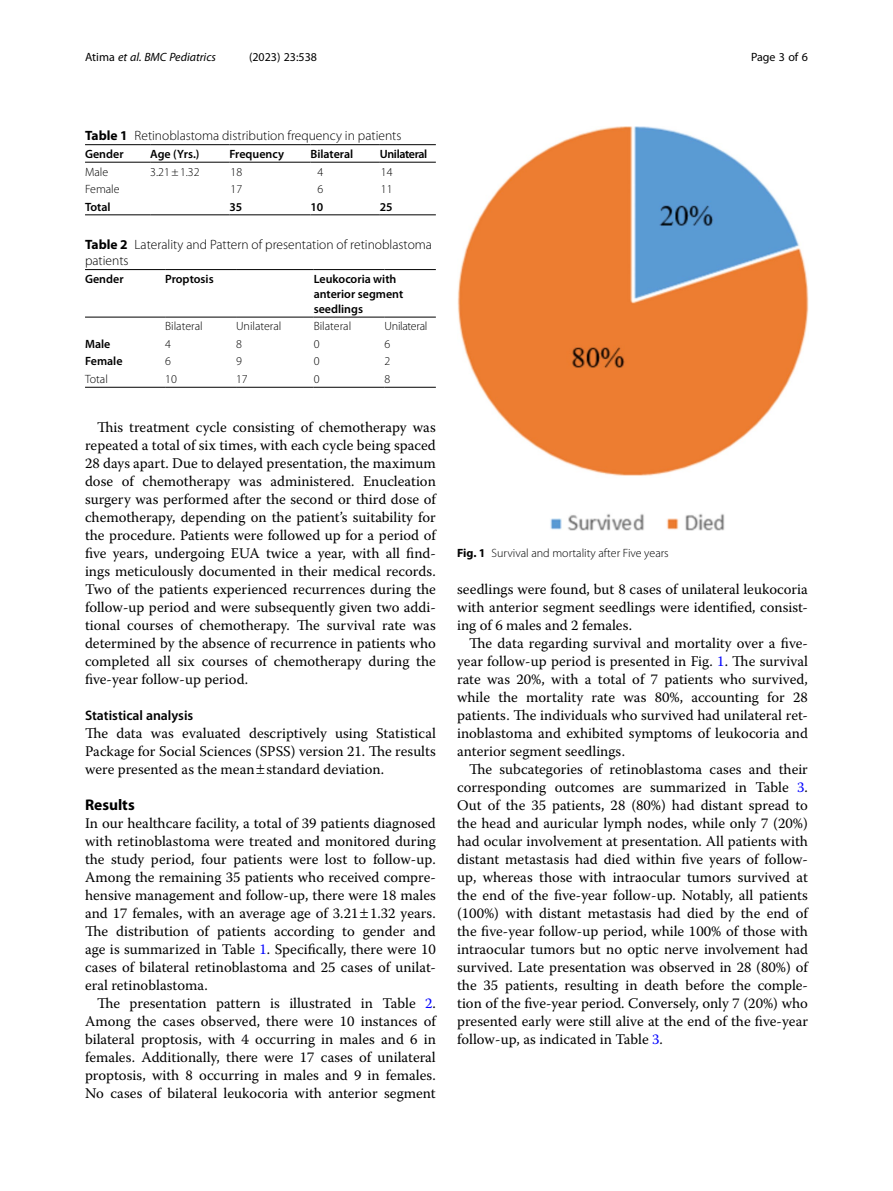
<style>
.page{position:relative;width:893px;height:1191px;background:#fff}
.page>*{position:absolute;margin:0;border:0;box-sizing:border-box;transform-origin:0 0}
.Head_1{font:700 15.45px "Myriad Pro";color:#000}
.Body_Text_Indent{font:14.7px/18px "Warnock Pro";color:#000;text-align:justify}
.Body_Text{font:14.7px/18px "Warnock Pro";color:#000;text-align:justify}
.Head_2{font:600 13.8px "Myriad Pro";color:#000}
.Table_Caption{font:300 13.5px/16.5px "Myriad Pro";color:#000}
.Table_Head{font:600 12px/15px "Myriad Pro";color:#000}
.Table_Body{font:300 12px "Myriad Pro";color:#000}
.Figure_Caption{font:300 12px "Myriad Pro";color:#000}
.t1{font:italic 12px "Myriad Pro";color:#000}
.t2{font:12px "Myriad Pro";color:#000}
.Table_Body-2{font:600 12px "Myriad Pro";color:#000}
.Table_Head-2{font:600 12px "Myriad Pro";letter-spacing:-.03em;color:#000}
.Table_Body_Tab1_Deci{font:300 12px "Myriad Pro";color:#000}
.Table_Body-3{font:300 12px "Myriad Pro";letter-spacing:-.025em;color:#000}
.Table_Body_Tab1___1{font:300 12px "Myriad Pro";color:#000}
.Table_Body_Tab1_Deci-2{font:600 12px "Myriad Pro";color:#000}
.s1{font-style:normal}
.s2{font-weight:700}
.s3{color:#00f}
</style>
<div class="page">
<hr style="left:150px;top:215px;width:79px;height:1px;background:#000">
<hr style="left:85px;top:162px;width:65px;height:1px;background:#000">
<hr style="left:150px;top:144px;width:79px;height:1px;background:#000">
<hr style="left:150px;top:162px;width:79px;height:1px;background:#000">
<hr style="left:229px;top:144px;width:82px;height:1px;background:#000">
<hr style="left:229px;top:162px;width:82px;height:1px;background:#000">
<hr style="left:311px;top:144px;width:69px;height:1px;background:#000">
<hr style="left:311px;top:162px;width:69px;height:1px;background:#000">
<hr style="left:380px;top:144px;width:56px;height:1px;background:#000">
<hr style="left:380px;top:162px;width:56px;height:1px;background:#000">
<hr style="left:85px;top:215px;width:65px;height:1px;background:#000">
<hr style="left:229px;top:215px;width:82px;height:1px;background:#000">
<hr style="left:311px;top:215px;width:69px;height:1px;background:#000">
<hr style="left:380px;top:215px;width:56px;height:1px;background:#000">
<hr style="left:85px;top:144px;width:65px;height:1px;background:#000">
<hr style="left:236px;top:317px;width:78px;height:1px;background:#000">
<hr style="left:385px;top:317px;width:51px;height:1px;background:#000">
<hr style="left:85px;top:317px;width:80px;height:1px;background:#000">
<hr style="left:165px;top:269px;width:71px;height:1px;background:#000">
<hr style="left:236px;top:269px;width:78px;height:1px;background:#000">
<hr style="left:165px;top:317px;width:71px;height:1px;background:#000">
<hr style="left:314px;top:269px;width:71px;height:1px;background:#000">
<hr style="left:385px;top:269px;width:51px;height:1px;background:#000">
<hr style="left:314px;top:317px;width:71px;height:1px;background:#000">
<hr style="left:85px;top:387px;width:80px;height:1px;background:#000">
<hr style="left:165px;top:387px;width:71px;height:1px;background:#000">
<hr style="left:236px;top:387px;width:78px;height:1px;background:#000">
<hr style="left:314px;top:387px;width:71px;height:1px;background:#000">
<hr style="left:385px;top:387px;width:51px;height:1px;background:#000">
<hr style="left:85px;top:269px;width:80px;height:1px;background:#000">
<img style="left:457px;top:126px;width:351px;height:404px">
<p class="t1" style="left:85px;top:50px;width:132px"><span class="s1">Atima</span> et al. BMC Pediatrics</p>
<p class="t2" style="left:249px;top:50px;width:70px">(2023) 23:538</p>
<p class="t2" style="left:751px;top:50px;width:58px">Page 3 of 6</p>
<p class="Table_Caption" style="left:85px;top:128px;width:318px"><span class="s2">Table 1</span> Retinoblastoma distribution frequency in patients</p>
<p class="Table_Head" style="left:85px;top:146px;width:40px">Gender</p>
<p class="Table_Head" style="left:150px;top:146px;width:51px">Age (Yrs.)</p>
<p class="Table_Head" style="left:229px;top:146px;width:56px">Frequency</p>
<p class="Table_Head" style="left:311px;top:146px;width:44px">Bilateral</p>
<p class="Table_Head-2" style="left:380px;top:146px;width:49px">Unilateral</p>
<p class="Table_Body" style="left:85px;top:165px;width:25px">Male</p>
<p class="Table_Body_Tab1___1" style="left:150px;top:165px;width:51px">3.21±1.32</p>
<p class="Table_Body_Tab1_Deci" style="left:230px;top:165px;width:13px">18</p>
<p class="Table_Body_Tab1_Deci" style="left:318px;top:165px;width:7px">4</p>
<p class="Table_Body_Tab1_Deci" style="left:381px;top:165px;width:13px">14</p>
<p class="Table_Body" style="left:85px;top:182px;width:36px">Female</p>
<p class="Table_Body_Tab1_Deci" style="left:230px;top:182px;width:13px">17</p>
<p class="Table_Body_Tab1_Deci" style="left:318px;top:182px;width:7px">6</p>
<p class="Table_Body_Tab1_Deci" style="left:381px;top:182px;width:13px">11</p>
<p class="Table_Body-2" style="left:85px;top:199px;width:27px">Total</p>
<p class="Table_Body_Tab1_Deci-2" style="left:229px;top:199px;width:14px">35</p>
<p class="Table_Body_Tab1_Deci-2" style="left:311px;top:199px;width:14px">10</p>
<p class="Table_Body_Tab1_Deci-2" style="left:380px;top:199px;width:14px">25</p>
<p class="Table_Caption" style="left:85px;top:236px;width:348px"><span class="s2">Table 2</span> Laterality and Pattern of presentation of retinoblastoma patients</p>
<p class="Table_Head" style="left:85px;top:271px;width:40px">Gender</p>
<p class="Table_Head" style="left:165px;top:271px;width:50px">Proptosis</p>
<p class="Table_Head" style="left:314px;top:271px;width:91px">Leukocoria with anterior segment seedlings</p>
<p class="Table_Body" style="left:165px;top:320px;width:39px">Bilateral</p>
<p class="Table_Body" style="left:236px;top:320px;width:47px">Unilateral</p>
<p class="Table_Body" style="left:314px;top:320px;width:39px">Bilateral</p>
<p class="Table_Body-3" style="left:385px;top:320px;width:44px">Unilateral</p>
<p class="Table_Body-2" style="left:85px;top:336px;width:27px">Male</p>
<p class="Table_Body" style="left:165px;top:337px;width:7px">4</p>
<p class="Table_Body" style="left:236px;top:337px;width:7px">8</p>
<p class="Table_Body" style="left:314px;top:337px;width:7px">0</p>
<p class="Table_Body" style="left:385px;top:337px;width:7px">6</p>
<p class="Table_Body-2" style="left:85px;top:354px;width:39px">Female</p>
<p class="Table_Body" style="left:165px;top:355px;width:7px">6</p>
<p class="Table_Body" style="left:236px;top:355px;width:7px">9</p>
<p class="Table_Body" style="left:314px;top:355px;width:7px">0</p>
<p class="Table_Body" style="left:385px;top:355px;width:7px">2</p>
<p class="Table_Body" style="left:85px;top:372px;width:24px">Total</p>
<p class="Table_Body" style="left:165px;top:372px;width:13px">10</p>
<p class="Table_Body" style="left:236px;top:372px;width:13px">17</p>
<p class="Table_Body" style="left:314px;top:372px;width:7px">0</p>
<p class="Table_Body" style="left:385px;top:372px;width:7px">8</p>
<p class="Body_Text_Indent" style="left:85px;top:418px;width:352px;text-indent:12px">This treatment cycle consisting of chemotherapy was repeated a total of six times, with each cycle being spaced 28 days apart. Due to delayed presentation, the maximum dose of chemotherapy was administered. Enucleation surgery was performed after the second or third dose of chemotherapy, depending on the patient’s suitability for the procedure. Patients were followed up for a period of five years, undergoing EUA twice a year, with all find&shy;ings meticulously documented in their medical records.<br>Two of the patients experienced recurrences during the follow-up period and were subsequently given two addi&shy;tional courses of chemotherapy. The survival rate was determined by the absence of recurrence in patients who completed all six courses of chemotherapy during the five-year follow-up period.</p>
<p class="Head_2" style="left:85px;top:707px;width:110px">Statistical analysis</p>
<p class="Body_Text" style="left:85px;top:724px;width:352px">The data was evaluated descriptively using Statistical Package for Social Sciences (SPSS) version 21. The results were presented as the mean standard deviation.</p>
<p class="Head_1" style="left:85px;top:795px;width:51px">Results</p>
<p class="Body_Text" style="left:85px;top:814px;width:352px">In our healthcare facility, a total of 39 patients diagnosed with retinoblastoma were treated and monitored during the study period, four patients were lost to follow-up.<br>Among the remaining 35 patients who received compre&shy;hensive management and follow-up, there were 18 males and 17 females, with an average age of 3.21 1.32 years.<br>The distribution of patients according to gender and age is summarized in Table <span class="s3">1</span>. Specifically, there were 10 cases of bilateral retinoblastoma and 25 cases of unilat&shy;eral retinoblastoma.</p>
<p class="Body_Text_Indent" style="left:85px;top:994px;width:352px;text-indent:12px">The presentation pattern is illustrated in Table <span class="s3">2</span>.<br>Among the cases observed, there were 10 instances of bilateral proptosis, with 4 occurring in males and 6 in females. Additionally, there were 17 cases of unilateral proptosis, with 8 occurring in males and 9 in females.<br>No cases of bilateral leukocoria with anterior segment</p>
<p class="Figure_Caption" style="left:457px;top:547px;width:213px"><span class="s2">Fig. 1</span> Survival and mortality after Five years</p>
<p class="Body_Text_Indent" style="left:457px;top:580px;width:352px">seedlings were found, but 8 cases of unilateral leukocoria with anterior segment seedlings were identified, consist&shy;ing of 6 males and 2 females.</p>
<p class="Body_Text_Indent" style="left:457px;top:634px;width:352px;text-indent:12px">The data regarding survival and mortality over a five&shy;year follow-up period is presented in Fig. <span class="s3">1</span>. The survival rate was 20%, with a total of 7 patients who survived, while the mortality rate was 80%, accounting for 28 patients. The individuals who survived had unilateral ret&shy;inoblastoma and exhibited symptoms of leukocoria and anterior segment seedlings.</p>
<p class="Body_Text_Indent" style="left:457px;top:760px;width:352px;text-indent:12px">The subcategories of retinoblastoma cases and their corresponding outcomes are summarized in Table <span class="s3">3</span>.<br>Out of the 35 patients, 28 (80%) had distant spread to the head and auricular lymph nodes, while only 7 (20%) had ocular involvement at presentation. All patients with distant metastasis had died within five years of follow&shy;up, whereas those with intraocular tumors survived at the end of the five-year follow-up. Notably, all patients (100%) with distant metastasis had died by the end of the five-year follow-up period, while 100% of those with intraocular tumors but no optic nerve involvement had survived. Late presentation was observed in 28 (80%) of the 35 patients, resulting in death before the comple&shy;tion of the five-year period. Conversely, only 7 (20%) who presented early were still alive at the end of the five-year follow-up, as indicated in Table <span class="s3">3</span>.</p>
</div>
